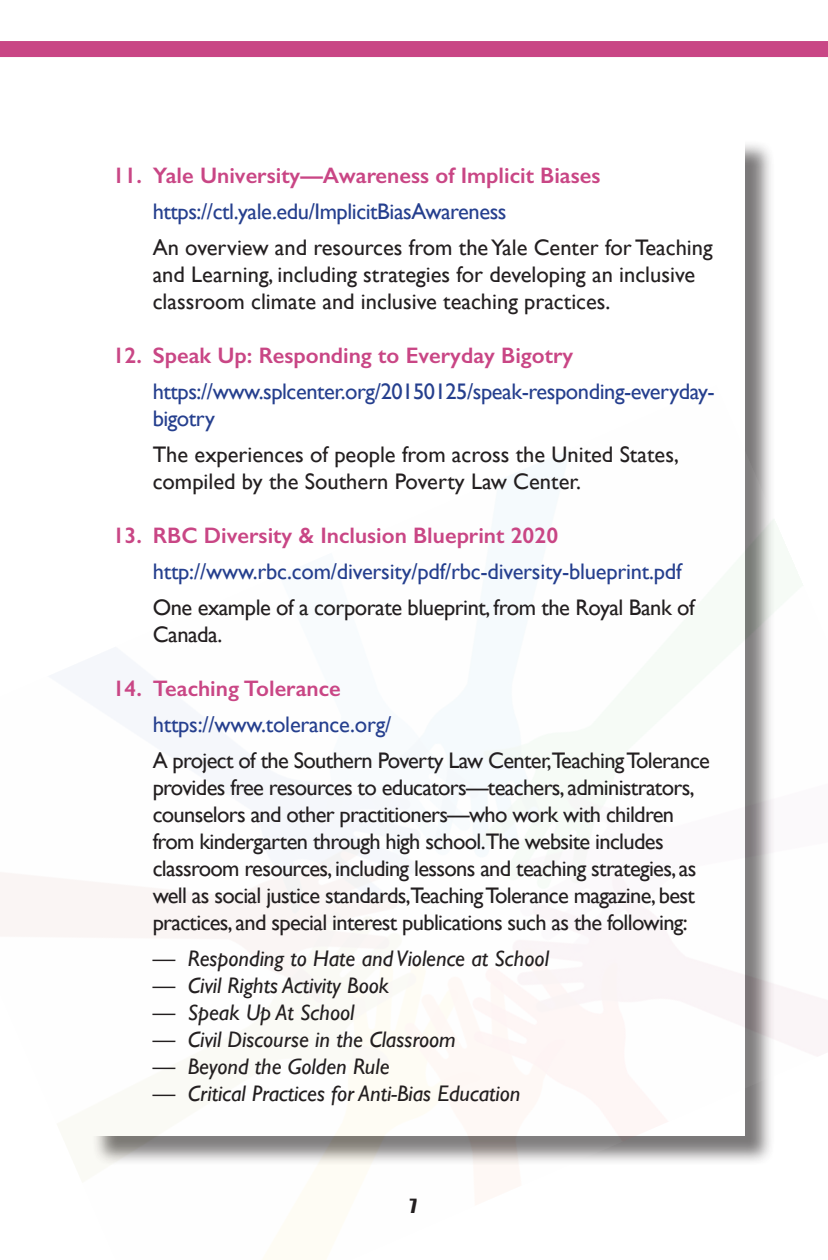
<style>
.page{position:relative;width:828px;height:1260px;background:#fff}
.page>*{position:absolute;margin:0;border:0;box-sizing:border-box;transform-origin:0 0}
.Plain_Text_2{font:22.4px/27px "Gill Sans";letter-spacing:-.03em;color:#231f20}
.Plain_Text_2-2{font:22.4px/27px "Gill Sans";color:#231f20}
.Web_address{font:22.4px/27px "Gill Sans";letter-spacing:-.02em;color:#253f8e}
.Plain_Text_2-3{font:italic 22.4px "Gill Sans";color:#231f20}
.Web_title_with_bulle{font:600 22.4px "Gill Sans";color:#c94685}
.t1{font:18px "Impact";color:#231f20}
</style>
<div class="page">
<div style="left:0;top:41px;width:828px;height:16px;background:#c94685"></div>
<img style="left:0;top:385px;width:828px;height:875px">
<p class="Web_title_with_bulle" style="left:113px;top:162px;width:489px">11. Yale University—Awareness of Implicit Biases</p>
<p class="Web_address" style="left:153px;top:198px;width:355px">https://ctl.yale.edu/ImplicitBiasAwareness</p>
<p class="Plain_Text_2-2" style="left:153px;top:234px;width:562px">An overview and resources from the Yale Center for Teaching and Learning, including strategies for developing an inclusive classroom climate and inclusive teaching practices.</p>
<p class="Web_title_with_bulle" style="left:113px;top:342px;width:462px">12. Speak Up: Responding to Everyday Bigotry</p>
<p class="Web_address" style="left:153px;top:378px;width:564px">https://www.splcenter.org/20150125/speak-responding-everyday&shy;bigotry</p>
<p class="Plain_Text_2-2" style="left:153px;top:441px;width:528px">The experiences of people from across the United States, compiled by the Southern Poverty Law Center.</p>
<p class="Web_title_with_bulle" style="left:113px;top:522px;width:447px">13. RBC Diversity &amp; Inclusion Blueprint 2020</p>
<p class="Web_address" style="left:153px;top:558px;width:530px">http://www.rbc.com/diversity/pdf/rbc-diversity-blueprint.pdf</p>
<p class="Plain_Text_2" style="left:153px;top:594px;width:544px">One example of a corporate blueprint, from the Royal Bank of<br>Canada.</p>
<p class="Web_title_with_bulle" style="left:113px;top:675px;width:230px">14. Teaching Tolerance</p>
<p class="Web_address" style="left:153px;top:711px;width:240px">https://www.tolerance.org/</p>
<p class="Plain_Text_2" style="left:153px;top:747px;width:559px">A project of the Southern Poverty Law Center,Teaching Tolerance provides free resources to educators—teachers, administrators, counselors and other practitioners—who work with children from kindergarten through high school.The website includes classroom resources, including lessons and teaching strategies, as well as social justice standards,Teaching Tolerance magazine, best practices, and special interest publications such as the following:</p>
<p class="Plain_Text_2-3" style="left:153px;top:946px;width:398px">— Responding to Hate and Violence at School</p>
<p class="Plain_Text_2-3" style="left:153px;top:973px;width:238px">— Civil Rights Activity Book</p>
<p class="Plain_Text_2-3" style="left:153px;top:1000px;width:203px">— Speak Up At School</p>
<p class="Plain_Text_2-3" style="left:153px;top:1027px;width:305px">— Civil Discourse in the Classroom</p>
<p class="Plain_Text_2-3" style="left:153px;top:1054px;width:238px">— Beyond the Golden Rule</p>
<p class="Plain_Text_2-3" style="left:153px;top:1081px;width:369px">— Critical Practices for Anti-Bias Education</p>
<p class="t1" style="left:410px;top:1195px;width:9px">7</p>
</div>
